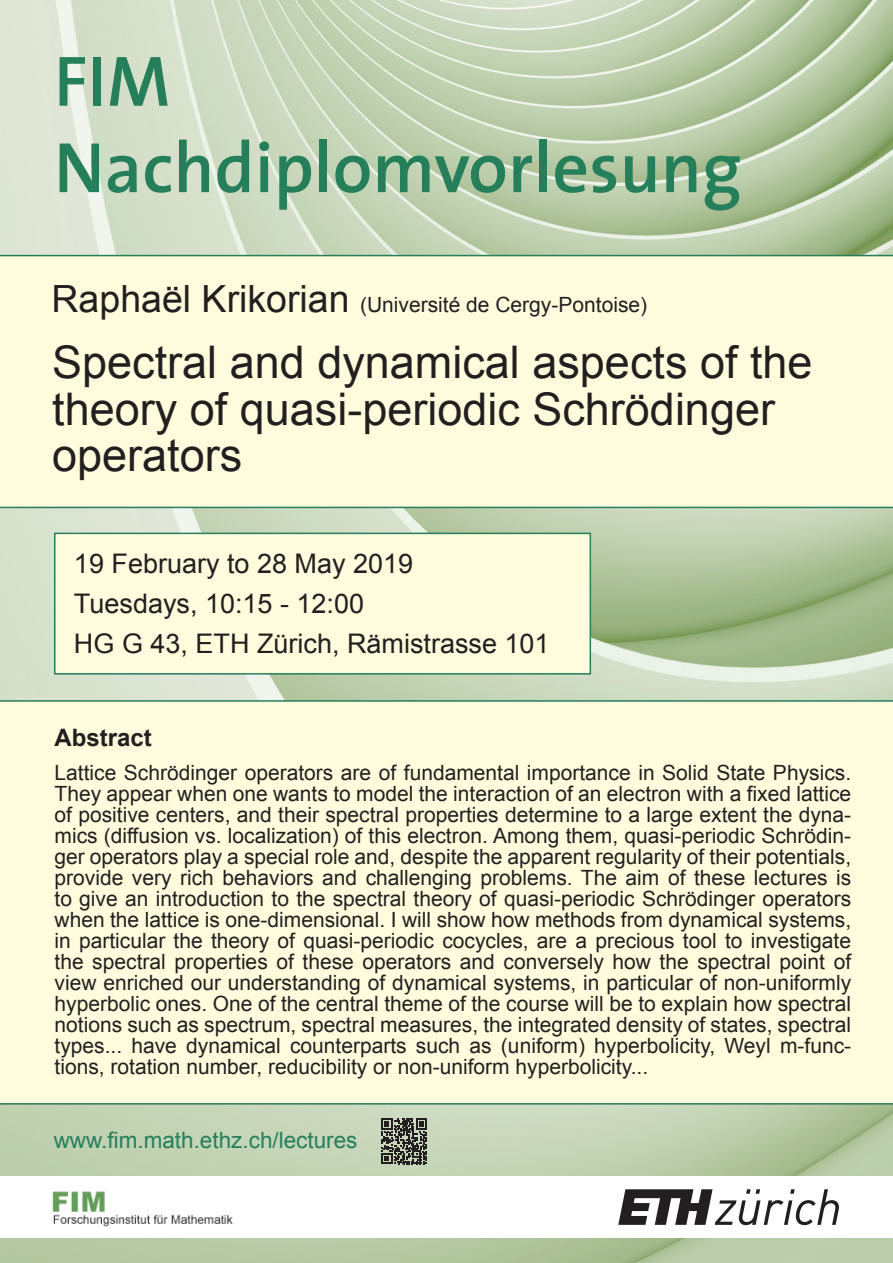
<style>
.page{position:relative;width:893px;height:1263px;background:#fff}
.page>*{position:absolute;margin:0;border:0;box-sizing:border-box;transform-origin:0 0}
.t1{font:600 72px "ETH";color:#257f5b}
.t2{font:45px/46.5px "Arial";color:#231f20}
.t3{font:27px "Arial";color:#231f20}
.t4{font:700 24px "Arial";color:#231f20}
.t5{font:22.5px "Arial";color:#257f5b}
.t6{font:21px/21px "Arial";color:#231f20;text-align:justify}
.s1{font-size:37.5px}
</style>
<div class="page">
<img style="left:0;top:0;width:893px;height:1263px">
<svg style="left:381px;top:1119px;width:46px;height:45px;background:#5f6158"></svg>
<div style="left:0;top:1176px;width:893px;height:62px;background:#fff"></div>
<img style="left:52px;top:1191px;width:181px;height:36px">
<svg style="left:618px;top:1189px;width:221px;height:36px"></svg>
<div style="left:0;top:700px;width:893px;height:404px;background:#fffcdd"></div>
<div style="left:0;top:255px;width:893px;height:253px;background:#fffcdd"></div>
<div style="left:54px;top:533px;width:537px;height:141px;background:#fffcdd;border:2px solid #257f5b"></div>
<p class="t1" style="left:54px;top:21px;width:118px">FIM</p>
<p class="t1" style="left:54px;top:108px;width:689px">Nachdiplomvorlesung</p>
<p class="t6" style="left:52px;top:295px;width:597px"><span class="s1">Raphaël Krikorian</span> (Université de Cergy-Pontoise)</p>
<p class="t2" style="left:52px;top:340px;width:762px">Spectral and dynamical aspects of the theory of quasi-periodic Schrödinger operators</p>
<p class="t3" style="left:74px;top:546px;width:341px">19 February to 28 May 2019</p>
<p class="t3" style="left:74px;top:586px;width:292px">Tuesdays, 10:15 - 12:00</p>
<p class="t3" style="left:74px;top:625px;width:477px">HG G 43, ETH Zürich, Rämistrasse 101</p>
<p class="t4" style="left:55px;top:722px;width:99px">Abstract</p>
<p class="t6" style="left:55px;top:762px;width:798px">Lattice Schrödinger operators are of fundamental importance in Solid State Physics.<br>They appear when one wants to model the interaction of an electron with a fixed lattice of positive centers, and their spectral properties determine to a large extent the dyna&shy;mics (diffusion vs. localization) of this electron. Among them, quasi-periodic Schrödin&shy;ger operators play a special role and, despite the apparent regularity of their potentials, provide very rich behaviors and challenging problems. The aim of these lectures is to give an introduction to the spectral theory of quasi-periodic Schrödinger operators when the lattice is one-dimensional. I will show how methods from dynamical systems, in particular the theory of quasi-periodic cocycles, are a precious tool to investigate the spectral properties of these operators and conversely how the spectral point of view enriched our understanding of dynamical systems, in particular of non-uniformly hyperbolic ones. One of the central theme of the course will be to explain how spectral notions such as spectrum, spectral measures, the integrated density of states, spectral types... have dynamical counterparts such as (uniform) hyperbolicity, Weyl m-func&shy;tions, rotation number, reducibility or non-uniform hyperbolicity...</p>
<p class="t5" style="left:54px;top:1125px;width:305px">www.fim.math.ethz.ch/lectures</p>
</div>
